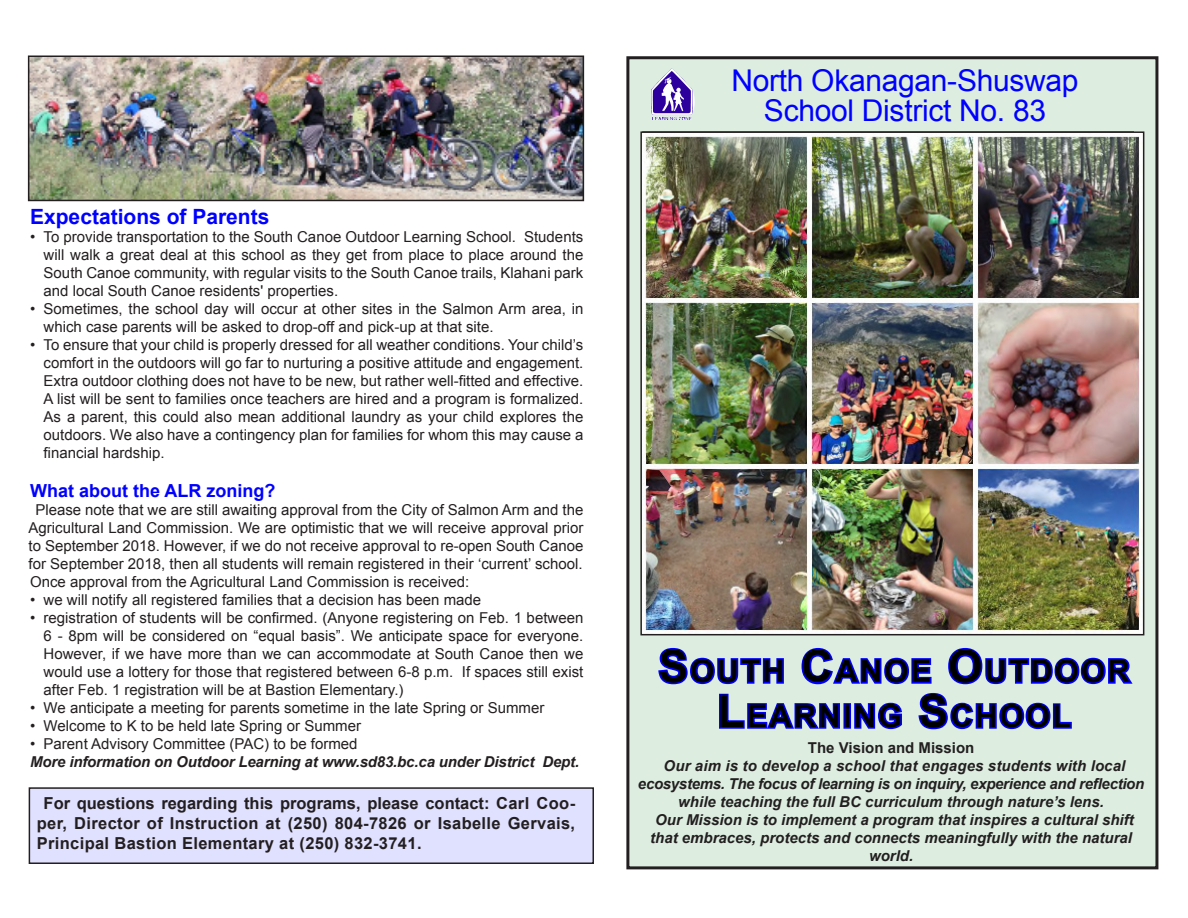
<style>
.page{position:relative;width:1188px;height:918px;background:#fff}
.page>*{position:absolute;margin:0;border:0;box-sizing:border-box;transform-origin:0 0}
.t1{font:700 31.5px/45px "Arial";letter-spacing:.055em;color:#000;text-align:center}
.t2{font:30px/30px "Arial";letter-spacing:-.01em;color:#00f;text-align:center}
.t3{font:700 21px "Arial";color:#00f}
.t4{font:700 18px "Arial";color:#00f}
.t5{font:700 16.5px/19.8px "Arial";letter-spacing:.02em;color:#231f20;text-align:justify}
.t6{font:15px/18px "Arial";color:#231f20;text-align:justify}
.t7{font:italic 700 15px/18px "Arial";color:#231f20;text-align:center}
.t8{font:700 15px "Arial";color:#231f20}
.s1{font-size:45px}
</style>
<div class="page">
<div style="left:29px;top:788px;width:564px;height:75px;background:#e0e0ff"></div>
<div style="left:29px;top:787px;width:565px;height:77px;border:2px solid #231f20"></div>
<div style="left:628px;top:58px;width:529px;height:810px;background:#ddeee1"></div>
<div style="left:626px;top:56px;width:532px;height:813px;border:3px solid #231f20"></div>
<svg style="left:658px;top:647px;width:475px;height:83px"></svg>
<img style="left:651px;top:68px;width:44px;height:52px">
<img style="left:31px;top:59px;width:550px;height:139px">
<div style="left:28px;top:56px;width:556px;height:145px;border:2px solid #231f20"></div>
<img style="left:643px;top:134px;width:498px;height:498px">
<div style="left:640px;top:131px;width:504px;height:504px;border:2px solid #231f20"></div>
<p class="t3" style="left:30px;top:203px;width:241px">Expectations of Parents</p>
<p class="t6" style="left:44px;top:228px;width:541px;text-indent:-14px">• To provide transportation to the South Canoe Outdoor Learning School. Students will walk a great deal at this school as they get from place to place around the South Canoe community, with regular visits to the South Canoe trails, Klahani park and local South Canoe residents' properties.</p>
<p class="t6" style="left:44px;top:300px;width:541px;text-indent:-14px">• Sometimes, the school day will occur at other sites in the Salmon Arm area, in which case parents will be asked to drop-off and pick-up at that site.</p>
<p class="t6" style="left:44px;top:336px;width:541px;text-indent:-14px">• To ensure that your child is properly dressed for all weather conditions. Your child’s comfort in the outdoors will go far to nurturing a positive attitude and engagement.<br>Extra outdoor clothing does not have to be new, but rather well-fitted and effective.<br>A list will be sent to families once teachers are hired and a program is formalized.<br>As a parent, this could also mean additional laundry as your child explores the outdoors. We also have a contingency plan for families for whom this may cause a financial hardship.</p>
<p class="t4" style="left:30px;top:479px;width:247px">What about the ALR zoning?</p>
<p class="t6" style="left:29px;top:501px;width:556px;text-align:center">Please note that we are still awaiting approval from the City of Salmon Arm and the Agricultural Land Commission. We are optimistic that we will receive approval prior to September 2018. However, if we do not receive approval to re-open South Canoe for September 2018, then all students will remain registered in their ‘current’ school.</p>
<p class="t6" style="left:30px;top:573px;width:441px">Once approval from the Agricultural Land Commission is received:</p>
<p class="t6" style="left:30px;top:591px;width:453px">• we will notify all registered families that a decision has been made</p>
<p class="t6" style="left:44px;top:609px;width:541px;text-indent:-14px">• registration of students will be confirmed. (Anyone registering on Feb. 1 between 6 - 8pm will be considered on “equal basis”. We anticipate space for everyone.<br>However, if we have more than we can accommodate at South Canoe then we would use a lottery for those that registered between 6-8 p.m. If spaces still exist after Feb. 1 registration will be at Bastion Elementary.)</p>
<p class="t6" style="left:30px;top:699px;width:516px">• We anticipate a meeting for parents sometime in the late Spring or Summer</p>
<p class="t6" style="left:30px;top:717px;width:332px">• Welcome to K to be held late Spring or Summer</p>
<p class="t6" style="left:30px;top:735px;width:329px">• Parent Advisory Committee (PAC) to be formed</p>
<p class="t7" style="left:30px;top:754px;width:551px">More information on Outdoor Learning at www.sd83.bc.ca under District Dept.</p>
<p class="t5" style="left:37px;top:794px;width:540px;text-indent:7px">For questions regarding this programs, please contact: Carl Coo&shy;per, Director of Instruction at (250) 804-7826 or Isabelle Gervais, Principal Bastion Elementary at (250) 832-3741.</p>
<p class="t2" style="left:731px;top:66px;width:349px">North Okanagan-Shuswap<br>School District No. 83</p>
<p class="t1" style="left:658px;top:650px;width:473px"><span class="s1">S</span>OUTH <span class="s1">C</span>ANOE <span class="s1">O</span>UTDOOR<br><span class="s1">L</span>EARNING <span class="s1">S</span>CHOOL</p>
<p class="t8" style="left:808px;top:738px;width:168px">The Vision and Mission</p>
<p class="t7" style="left:638px;top:757px;width:508px">Our aim is to develop a school that engages students with local ecosystems. The focus of learning is on inquiry, experience and reflection while teaching the full BC curriculum through nature’s lens.</p>
<p class="t7" style="left:650px;top:811px;width:485px">Our Mission is to implement a program that inspires a cultural shift that embraces, protects and connects meaningfully with the natural world.</p>
</div>
